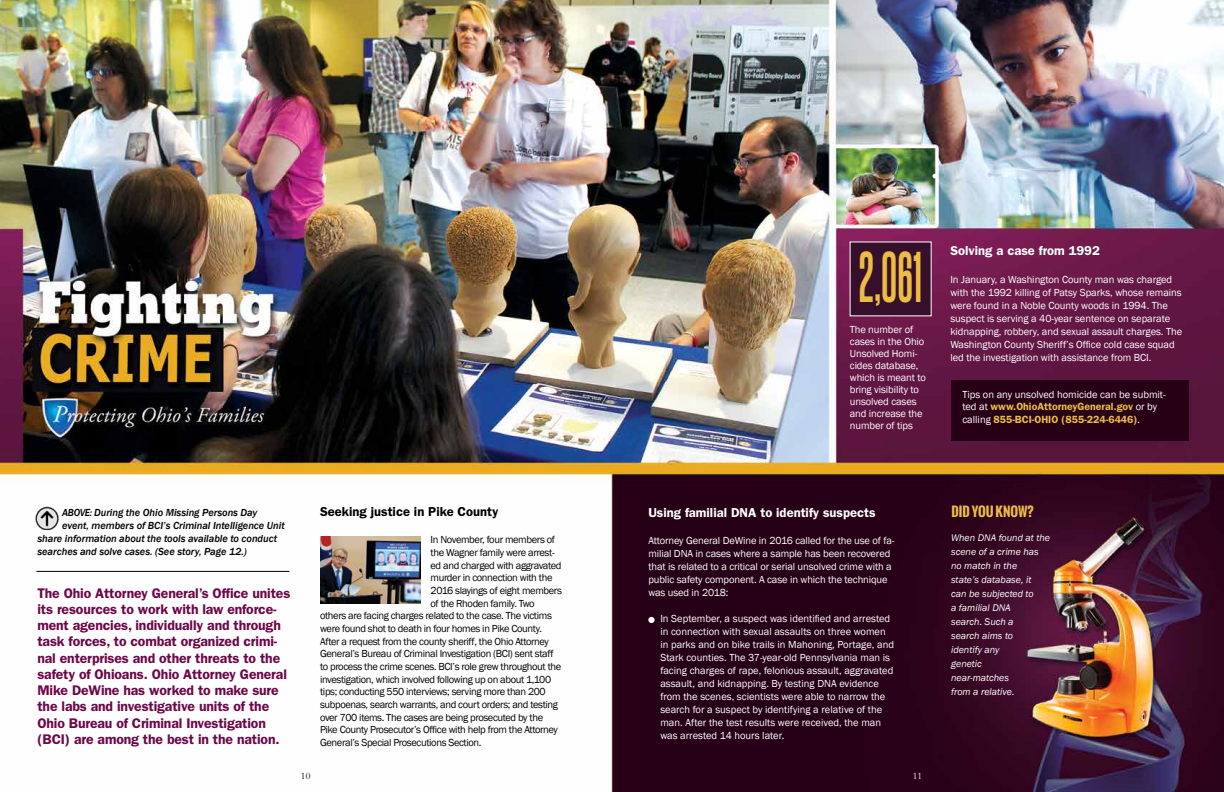
<style>
.page{position:relative;width:1224px;height:792px;background:#fff}
.page>*{position:absolute;margin:0;border:0;box-sizing:border-box;transform-origin:0 0}
.t1{font:700 61px "Steelfish Rg";color:#ecbd44;scale:.8 1}
.t2{font:600 14px/16.3px "ITC Franklin Gothic Std";letter-spacing:-.01em;color:#6d0749}
.t3{font:600 13px "ITC Franklin Gothic Std";color:#fff}
.t4{font:600 13px "ITC Franklin Gothic Std";color:#000}
.t5{font:700 13px "Oswald";color:#ecbd44}
.t6{font:10.5px/13px "Franklin Gothic";letter-spacing:-.005em;color:#fff}
.t7{font:10.5px "Franklin Gothic";letter-spacing:-.035em;color:#000}
.t8{font:italic 500 10.5px "Franklin Gothic";letter-spacing:-.005em;color:#000}
.t9{font:600 10.5px/12.6px "ITC Franklin Gothic Std";color:#ecbd44}
.t10{font:italic 500 10.5px "Franklin Gothic";letter-spacing:-.005em;color:#000;scale:.95 1}
.t11{font:italic 10px/14px "Franklin Gothic";color:#fff}
.t12{font:10px "Garamond";color:#fff}
.t13{font:10px "Garamond";color:#000}
.s1{font-family:"Franklin Gothic";font-weight:400;color:#fff}
</style>
<div class="page">
<img style="left:0;top:0;width:1224px;height:792px">
<svg style="left:933px;top:174px;width:4px;height:4px"></svg>
<hr style="left:36px;top:571px;width:253px;height:1px;background:#000">
<div style="left:850px;top:241px;width:82px;height:75px;background:#360f2b"></div>
<div style="left:951px;top:380px;width:237px;height:61px;background:#270016"></div>
<div style="left:648px;top:617px;width:7px;height:6px;background:#fff;border-radius:50%"></div>
<img style="left:35px;top:506px;width:25px;height:23px">
<img style="left:320px;top:536px;width:101px;height:67px">
<p class="t10" style="left:62px;top:506px;width:207px">ABOVE: During the Ohio Missing Persons Day</p>
<p class="t8" style="left:62px;top:519px;width:224px">event, members of BCI’s Criminal Intelligence Unit</p>
<p class="t8" style="left:37px;top:532px;width:241px">share information about the tools available to conduct</p>
<p class="t8" style="left:37px;top:545px;width:211px">searches and solve cases. (See story, Page 12.)</p>
<p class="t2" style="left:37px;top:585px;width:254px">The Ohio Attorney General’s Office unites its resources to work with law enforce&shy;ment agencies, individually and through task forces, to combat organized crimi&shy;nal enterprises and other threats to the safety of Ohioans. Ohio Attorney General Mike DeWine has worked to make sure the labs and investigative units of the Ohio Bureau of Criminal Investigation (BCI) are among the best in the nation.</p>
<p class="t4" style="left:320px;top:504px;width:180px">Seeking justice in Pike County</p>
<p class="t7" style="left:431px;top:533px;width:126px">In November, four members of</p>
<p class="t7" style="left:431px;top:546px;width:126px">the Wagner family were arrest-</p>
<p class="t7" style="left:431px;top:559px;width:133px">ed and charged with aggravated</p>
<p class="t7" style="left:431px;top:571px;width:123px">murder in connection with the</p>
<p class="t7" style="left:431px;top:584px;width:133px">2016 slayings of eight members</p>
<p class="t7" style="left:431px;top:597px;width:106px">of the Rhoden family. Two</p>
<p class="t7" style="left:320px;top:609px;width:233px">others are facing charges related to the case. The victims</p>
<p class="t7" style="left:320px;top:622px;width:223px">were found shot to death in four homes in Pike County.</p>
<p class="t7" style="left:320px;top:635px;width:230px">After a request from the county sheriff, the Ohio Attorney</p>
<p class="t7" style="left:320px;top:647px;width:235px">General’s Bureau of Criminal Investigation (BCI) sent staff</p>
<p class="t7" style="left:320px;top:660px;width:243px">to process the crime scenes. BCI’s role grew throughout the</p>
<p class="t7" style="left:320px;top:673px;width:233px">investigation, which involved following up on about 1,100</p>
<p class="t7" style="left:320px;top:685px;width:227px">tips; conducting 550 interviews; serving more than 200</p>
<p class="t7" style="left:320px;top:698px;width:239px">subpoenas, search warrants, and court orders; and testing</p>
<p class="t7" style="left:320px;top:711px;width:225px">over 700 items. The cases are being prosecuted by the</p>
<p class="t7" style="left:320px;top:723px;width:239px">Pike County Prosecutor’s Office with help from the Attorney</p>
<p class="t7" style="left:320px;top:736px;width:163px">General’s Special Prosecutions Section.</p>
<p class="t13" style="left:301px;top:770px;width:11px">10</p>
<h1 class="t1" style="left:859px;top:240px;width:81px">2,061</h1>
<p class="t6" style="left:850px;top:324px;width:78px;line-height:12px">The number of cases in the Ohio<br>Unsolved Homi&shy;cides database, which is meant to bring visibility to unsolved cases and increase the number of tips</p>
<p class="t3" style="left:950px;top:243px;width:151px">Solving a case from 1992</p>
<p class="t6" style="left:950px;top:273px;width:233px">In January, a Washington County man was charged with the 1992 killing of Patsy Sparks, whose remains were found in a Noble County woods in 1994. The suspect is serving a 40-year sentence on separate kidnapping, robbery, and sexual assault charges. The Washington County Sheriff’s Office cold case squad led the investigation with assistance from BCI.</p>
<p class="t6" style="left:962px;top:388px;width:205px">Tips on any unsolved homicide can be submit-</p>
<p class="t9" style="left:962px;top:400px;width:196px"><span class="s1">ted at</span> www.OhioAttorneyGeneral.gov <span class="s1">or by calling</span> 855-BCI-OHIO (855-224-6446)<span class="s1">.</span></p>
<p class="t3" style="left:648px;top:505px;width:229px">Using familial DNA to identify suspects</p>
<p class="t6" style="left:648px;top:535px;width:248px">Attorney General DeWine in 2016 called for the use of fa&shy;milial DNA in cases where a sample has been recovered that is related to a critical or serial unsolved crime with a public safety component. A case in which the technique was used in 2018:</p>
<p class="t6" style="left:660px;top:613px;width:235px">In September, a suspect was identified and arrested in connection with sexual assaults on three women in parks and on bike trails in Mahoning, Portage, and Stark counties. The 37-year-old Pennsylvania man is facing charges of rape, felonious assault, aggravated assault, and kidnapping. By testing DNA evidence from the scenes, scientists were able to narrow the search for a suspect by identifying a relative of the man. After the test results were received, the man was arrested 14 hours later.</p>
<p class="t12" style="left:913px;top:770px;width:11px">11</p>
<p class="t5" style="left:951px;top:502px;width:84px">DID YOU KNOW?</p>
<p class="t11" style="left:951px;top:531px;width:100px">When DNA found at the scene of a crime has no match in the<br>state’s database, it<br>can be subjected to<br>a familial DNA<br>search. Such a<br>search aims to<br>identify any<br>genetic<br>near-matches<br>from a relative.</p>
</div>
